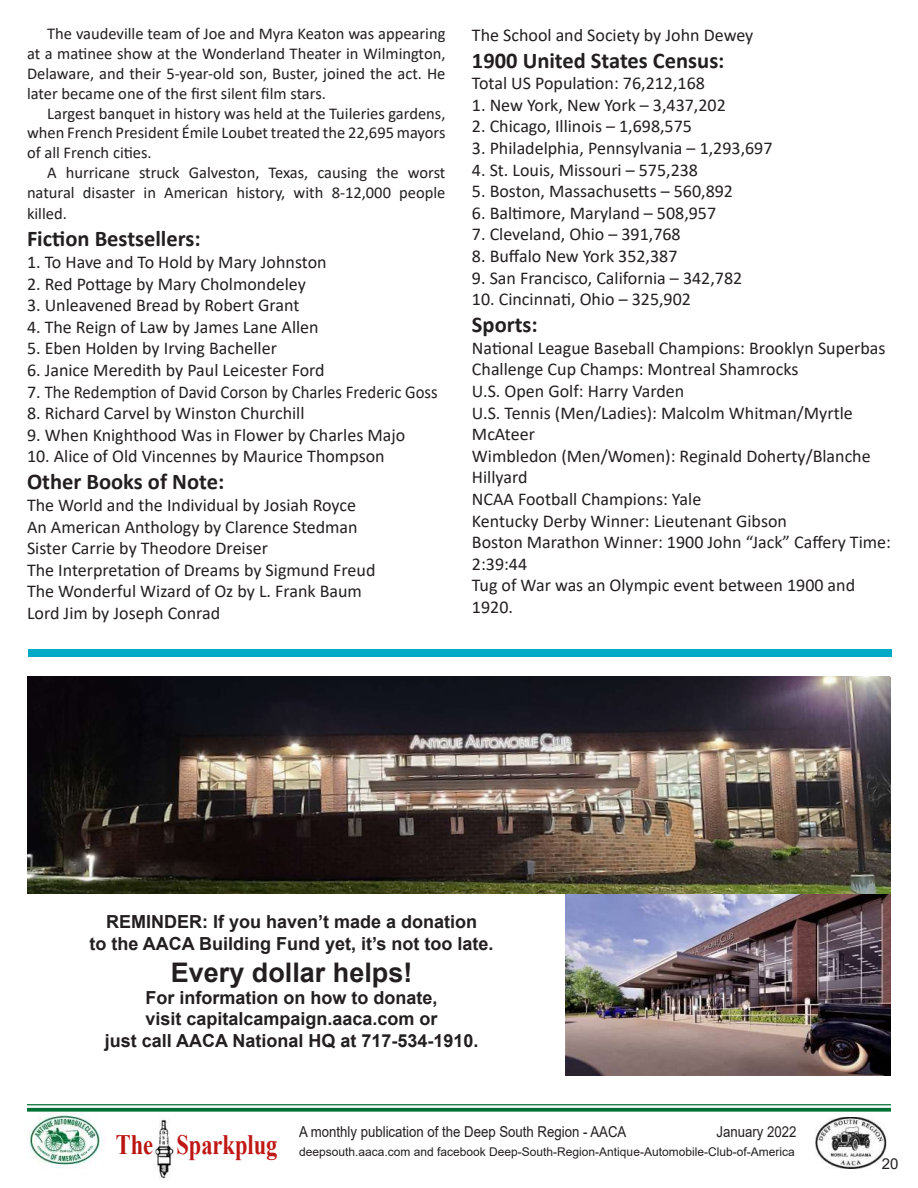
<style>
.page{position:relative;width:918px;height:1188px;background:#fff}
.page>*{position:absolute;margin:0;border:0;box-sizing:border-box;transform-origin:0 0}
.t1{font:700 28.05px "Times New Roman";color:#bf1714;scale:.8 1}
.t2{font:700 27px "Arial";color:#231f20}
.t3{font:700 22.5px "Calibri";color:#231f20}
.t4{font:18px/21.6px "Calibri";color:#231f20}
.t5{font:700 18px/21.6px "Arial";color:#231f20;text-align:center}
.t6{font:16.5px/19.8px "Calibri";color:#231f20;text-align:justify}
.t7{font:15px "Arial";color:#231f20;scale:.88 1}
.t8{font:15px "Arial";color:#231f20}
.t9{font:12px "Arial";color:#231f20}
.s1{color:#ba1511}
</style>
<div class="page">
<img style="left:27px;top:1112px;width:75px;height:56px">
<img style="left:153px;top:1117px;width:21px;height:62px">
<img style="left:815px;top:1117px;width:72px;height:52px">
<hr style="left:27px;top:1104px;width:864px;height:1px;background:#007135">
<svg style="left:27px;top:1108px;width:864px;height:4px;background:#177e47"></svg>
<img style="left:566px;top:893px;width:324px;height:182px">
<img style="left:27px;top:677px;width:864px;height:216px">
<div style="left:28px;top:649px;width:864px;height:8px;background:#00abc8"></div>
<p class="t6" style="left:27px;top:24px;width:420px;text-indent:20px">The vaudeville team of Joe and Myra Keaton was appearing at a matinee show at the Wonderland Theater in Wilmington, Delaware, and their 5-year-old son, Buster, joined the act. He later became one of the first silent film stars.</p>
<p class="t6" style="left:27px;top:103px;width:420px;text-indent:20px">Largest banquet in history was held at the Tuileries gardens, when French President Émile Loubet treated the 22,695 mayors of all French cities.</p>
<p class="t6" style="left:27px;top:162px;width:420px;text-align:right">A hurricane struck Galveston, Texas, causing the worst natural disaster in American history, with 8-12,000 people</p>
<p class="t6" style="left:27px;top:204px;width:41px">killed.</p>
<p class="t3" style="left:27px;top:223px;width:175px">Fiction Bestsellers:</p>
<p class="t4" style="left:27px;top:251px;width:301px">1. To Have and To Hold by Mary Johnston</p>
<p class="t4" style="left:27px;top:272px;width:280px">2. Red Pottage by Mary Cholmondeley</p>
<p class="t4" style="left:27px;top:294px;width:274px">3. Unleavened Bread by Robert Grant</p>
<p class="t4" style="left:27px;top:316px;width:293px">4. The Reign of Law by James Lane Allen</p>
<p class="t4" style="left:27px;top:337px;width:251px">5. Eben Holden by Irving Bacheller</p>
<p class="t4" style="left:27px;top:359px;width:299px">6. Janice Meredith by Paul Leicester Ford</p>
<p class="t4" style="left:27px;top:380px;width:412px">7. The Redemption of David Corson by Charles Frederic Goss</p>
<p class="t4" style="left:27px;top:402px;width:279px">8. Richard Carvel by Winston Churchill</p>
<p class="t4" style="left:27px;top:424px;width:380px">9. When Knighthood Was in Flower by Charles Majo</p>
<p class="t4" style="left:27px;top:445px;width:359px">10. Alice of Old Vincennes by Maurice Thompson</p>
<p class="t3" style="left:27px;top:466px;width:199px">Other Books of Note:</p>
<p class="t4" style="left:27px;top:494px;width:350px">The World and the Individual by Josiah Royce An American Anthology by Clarence Stedman Sister Carrie by Theodore Dreiser<br>The Interpretation of Dreams by Sigmund Freud The Wonderful Wizard of Oz by L. Frank Baum Lord Jim by Joseph Conrad</p>
<p class="t4" style="left:472px;top:23px;width:283px">The School and Society by John Dewey</p>
<p class="t3" style="left:472px;top:44px;width:254px">1900 United States Census:</p>
<p class="t4" style="left:472px;top:72px;width:234px">Total US Population: 76,212,168</p>
<p class="t4" style="left:472px;top:93px;width:255px">1. New York, New York – 3,437,202</p>
<p class="t4" style="left:472px;top:115px;width:222px">2. Chicago, Illinois – 1,698,575</p>
<p class="t4" style="left:472px;top:137px;width:302px">3. Philadelphia, Pennsylvania – 1,293,697</p>
<p class="t4" style="left:472px;top:158px;width:228px">4. St. Louis, Missouri – 575,238</p>
<p class="t4" style="left:472px;top:180px;width:263px">5. Boston, Massachusetts – 560,892</p>
<p class="t4" style="left:472px;top:201px;width:246px">6. Baltimore, Maryland – 508,957</p>
<p class="t4" style="left:472px;top:223px;width:210px">7. Cleveland, Ohio – 391,768</p>
<p class="t4" style="left:472px;top:245px;width:207px">8. Buffalo New York 352,387</p>
<p class="t4" style="left:472px;top:266px;width:272px">9. San Francisco, California – 342,782</p>
<p class="t4" style="left:472px;top:288px;width:221px">10. Cincinnati, Ohio – 325,902</p>
<p class="t3" style="left:472px;top:309px;width:67px">Sports:</p>
<p class="t4" style="left:472px;top:336px;width:421px">National League Baseball Champions: Brooklyn Superbas Challenge Cup Champs: Montreal Shamrocks<br>U.S. Open Golf: Harry Varden<br>U.S. Tennis (Men/Ladies): Malcolm Whitman/Myrtle McAteer<br>Wimbledon (Men/Women): Reginald Doherty/Blanche Hillyard<br>NCAA Football Champions: Yale<br>Kentucky Derby Winner: Lieutenant Gibson<br>Boston Marathon Winner: 1900 John “Jack” Caffery Time:<br>2:39:44<br>Tug of War was an Olympic event between 1900 and 1920.</p>
<p class="t5" style="left:90px;top:911px;width:405px">REMINDER: If you haven’t made a donation<br>to the AACA Building Fund yet, it’s not too late.</p>
<h2 class="t2" style="left:171px;top:954px;width:243px">Every dollar helps!</h2>
<p class="t5" style="left:105px;top:987px;width:375px">For information on how to donate,<br>visit capitalcampaign.aaca.com or<br>just call AACA National HQ at 717-534-1910.</p>
<h1 class="t1" style="left:116px;top:1124px;width:204px"><span class="s1">The</span> Sparkplug</h1>
<p class="t7" style="left:299px;top:1122px;width:373px">A monthly publication of the Deep South Region - AACA</p>
<p class="t7" style="left:717px;top:1122px;width:92px">January 2022</p>
<p class="t9" style="left:299px;top:1144px;width:497px">deepsouth.aaca.com and facebook Deep-South-Region-Antique-Automobile-Club-of-America</p>
<p class="t8" style="left:882px;top:1153px;width:18px">20</p>
</div>
